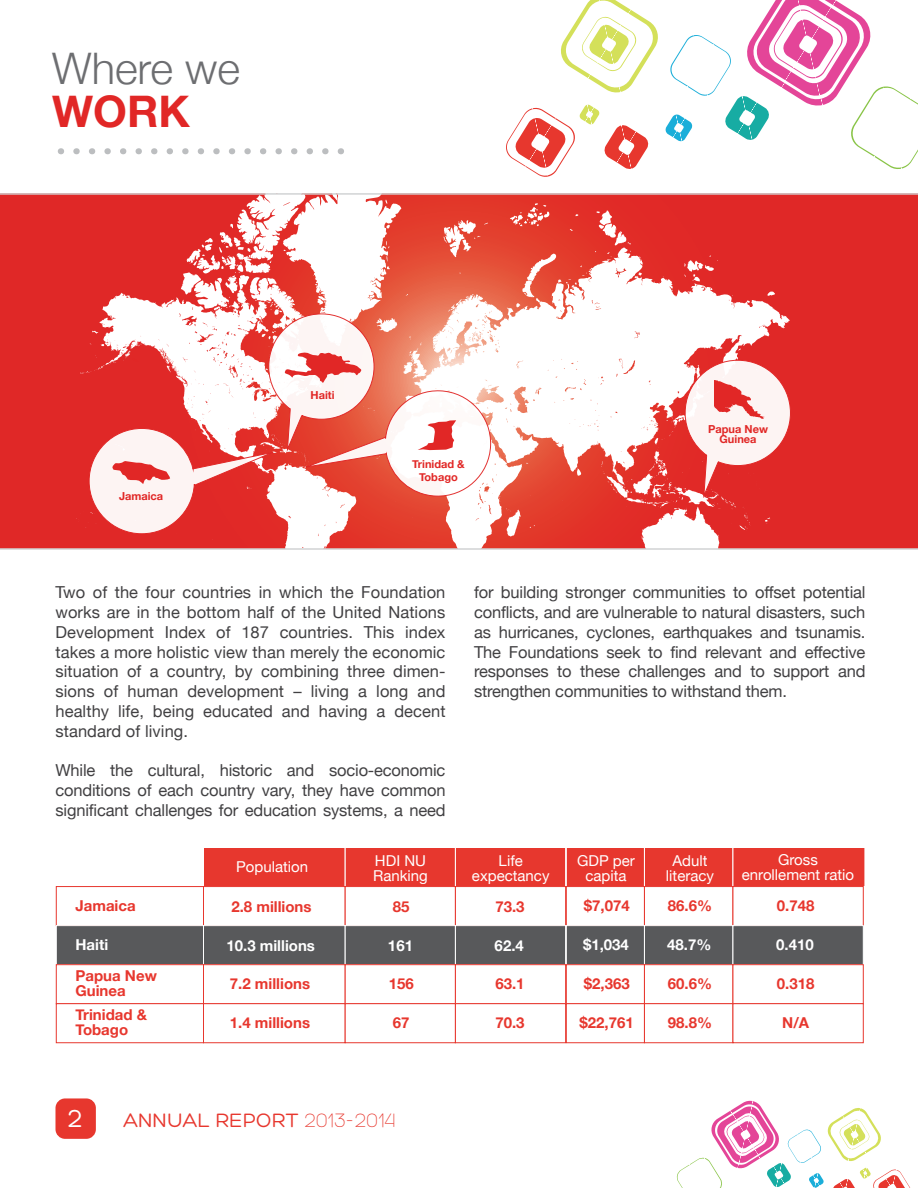
<style>
.page{position:relative;width:918px;height:1188px;background:#fff}
.page>*{position:absolute;margin:0;border:0;box-sizing:border-box;transform-origin:0 0}
.t1{font:72px "Hero";color:#bcbec0}
.t2{font:300 43.5px "Helvetica Neue";color:#6d6e71}
.t3{font:700 43.5px "Helvetica Neue";color:#e12726}
.t4{font:27px "Hero";color:#fff}
.t5{font:21px "Hero";color:#e7372e}
.t6{font:16.5px/19.8px "Helvetica Neue";letter-spacing:-.01em;color:#414042;text-align:justify}
.t7{font:700 15px/15px "Helvetica Neue";color:#e7372e}
.t8{font:15px/15px "Helvetica Neue";color:#fff;text-align:center}
.t9{font:700 15px "Helvetica Neue";color:#fff}
.t10{font:700 10.95px/10.5px "Helvetica Neue";color:#e12726;text-align:center}
.s1{font-weight:300}
</style>
<div class="page">
<div style="left:55px;top:1098px;width:41px;height:41px;background:#e7372e;border-radius:10px"></div>
<svg style="left:0;top:193px;width:918px;height:357px"></svg>
<div style="left:203px;top:847px;width:143px;height:40px;background:#e7372e;border:1px solid #fff"></div>
<div style="left:345px;top:847px;width:111px;height:40px;background:#e7372e;border:1px solid #fff"></div>
<div style="left:455px;top:847px;width:111px;height:40px;background:#e7372e;border:1px solid #fff"></div>
<div style="left:566px;top:847px;width:79px;height:40px;background:#e7372e;border:1px solid #fff"></div>
<div style="left:644px;top:847px;width:89px;height:40px;background:#e7372e;border:1px solid #fff"></div>
<div style="left:733px;top:847px;width:132px;height:40px;background:#e7372e;border:1px solid #fff"></div>
<div style="left:56px;top:886px;width:148px;height:40px;background:#fff;border:1px solid #e7372e"></div>
<div style="left:203px;top:886px;width:143px;height:40px;background:#fff;border:1px solid #e7372e"></div>
<div style="left:345px;top:886px;width:111px;height:40px;background:#fff;border:1px solid #e7372e"></div>
<div style="left:455px;top:886px;width:111px;height:40px;background:#fff;border:1px solid #e7372e"></div>
<div style="left:566px;top:886px;width:79px;height:40px;background:#fff;border:1px solid #e7372e"></div>
<div style="left:644px;top:886px;width:89px;height:40px;background:#fff;border:1px solid #e7372e"></div>
<div style="left:733px;top:886px;width:131px;height:40px;background:#fff;border:1px solid #e7372e"></div>
<div style="left:56px;top:925px;width:148px;height:40px;background:#58595b;border:1px solid #fff"></div>
<div style="left:203px;top:925px;width:143px;height:40px;background:#58595b;border:1px solid #fff"></div>
<div style="left:345px;top:925px;width:111px;height:40px;background:#58595b;border:1px solid #fff"></div>
<div style="left:455px;top:925px;width:111px;height:40px;background:#58595b;border:1px solid #fff"></div>
<div style="left:566px;top:925px;width:79px;height:40px;background:#58595b;border:1px solid #fff"></div>
<div style="left:644px;top:925px;width:89px;height:40px;background:#58595b;border:1px solid #fff"></div>
<div style="left:733px;top:925px;width:131px;height:40px;background:#58595b;border:1px solid #fff"></div>
<div style="left:56px;top:964px;width:148px;height:40px;background:#fff;border:1px solid #e7372e"></div>
<div style="left:203px;top:964px;width:143px;height:40px;background:#fff;border:1px solid #e7372e"></div>
<div style="left:345px;top:964px;width:111px;height:40px;background:#fff;border:1px solid #e7372e"></div>
<div style="left:455px;top:964px;width:111px;height:40px;background:#fff;border:1px solid #e7372e"></div>
<div style="left:566px;top:964px;width:79px;height:40px;background:#fff;border:1px solid #e7372e"></div>
<div style="left:644px;top:964px;width:89px;height:40px;background:#fff;border:1px solid #e7372e"></div>
<div style="left:733px;top:964px;width:131px;height:40px;background:#fff;border:1px solid #e7372e"></div>
<div style="left:56px;top:1003px;width:148px;height:40px;background:#fff;border:1px solid #e7372e"></div>
<div style="left:203px;top:1003px;width:143px;height:40px;background:#fff;border:1px solid #e7372e"></div>
<div style="left:345px;top:1003px;width:111px;height:40px;background:#fff;border:1px solid #e7372e"></div>
<div style="left:455px;top:1003px;width:111px;height:40px;background:#fff;border:1px solid #e7372e"></div>
<div style="left:566px;top:1003px;width:79px;height:40px;background:#fff;border:1px solid #e7372e"></div>
<div style="left:644px;top:1003px;width:89px;height:40px;background:#fff;border:1px solid #e7372e"></div>
<div style="left:733px;top:1003px;width:131px;height:40px;background:#fff;border:1px solid #e7372e"></div>
<svg style="left:506px;top:0;width:412px;height:177px"></svg>
<svg style="left:676px;top:1100px;width:235px;height:88px"></svg>
<svg style="left:685px;top:360px;width:106px;height:138px"></svg>
<svg style="left:89px;top:314px;width:402px;height:220px"></svg>
<h2 class="t2" style="left:52px;top:41px;width:189px">Where we</h2>
<h2 class="t3" style="left:52px;top:85px;width:139px">WORK</h2>
<h1 class="t1" style="left:57px;top:94px;width:292px">...................</h1>
<p class="t10" style="left:119px;top:491px;width:46px">Jamaica</p>
<p class="t10" style="left:311px;top:389px;width:26px">Haiti</p>
<p class="t10" style="left:412px;top:457px;width:54px;line-height:13.2px">Trinidad &amp;<br>Tobago</p>
<p class="t10" style="left:708px;top:423px;width:61px">Papua New<br>Guinea</p>
<p class="t6" style="left:56px;top:582px;width:392px">Two of the four countries in which the Foundation works are in the bottom half of the United Nations Development Index of 187 countries. This index takes a more holistic view than merely the economic situation of a country, by combining three dimen&shy;sions of human development – living a long and healthy life, being educated and having a decent standard of living.</p>
<p class="t6" style="left:56px;top:760px;width:392px">While the cultural, historic and socio-economic conditions of each country vary, they have common significant challenges for education systems, a need</p>
<p class="t6" style="left:474px;top:582px;width:393px">for building stronger communities to offset potential conflicts, and are vulnerable to natural disasters, such as hurricanes, cyclones, earthquakes and tsunamis.<br>The Foundations seek to find relevant and effective responses to these challenges and to support and strengthen communities to withstand them.</p>
<p class="t7" style="left:76px;top:897px;width:62px">Jamaica</p>
<p class="t9" style="left:76px;top:935px;width:34px">Haiti</p>
<p class="t7" style="left:76px;top:968px;width:83px">Papua New<br>Guinea</p>
<p class="t8" style="left:236px;top:859px;width:73px">Population</p>
<p class="t8" style="left:373px;top:852px;width:56px;text-align:left">HDI NU<br>Ranking</p>
<p class="t8" style="left:472px;top:853px;width:79px">Life expectancy</p>
<p class="t8" style="left:577px;top:852px;width:59px">GDP per capita</p>
<p class="t8" style="left:666px;top:852px;width:50px">Adult literacy</p>
<p class="t8" style="left:742px;top:852px;width:114px">Gross enrollement ratio</p>
<p class="t7" style="left:231px;top:899px;width:82px">2.8 millions</p>
<p class="t9" style="left:226px;top:936px;width:90px">10.3 millions</p>
<p class="t7" style="left:230px;top:976px;width:82px">7.2 millions</p>
<p class="t7" style="left:584px;top:898px;width:47px">$7,074</p>
<p class="t9" style="left:583px;top:936px;width:47px">$1,034</p>
<p class="t7" style="left:584px;top:975px;width:47px">$2,363</p>
<p class="t7" style="left:668px;top:898px;width:46px">86.6%</p>
<p class="t9" style="left:667px;top:936px;width:46px">48.7%</p>
<p class="t7" style="left:668px;top:975px;width:46px">60.6%</p>
<p class="t7" style="left:777px;top:898px;width:39px">0.748</p>
<p class="t9" style="left:776px;top:936px;width:39px">0.410</p>
<p class="t7" style="left:777px;top:975px;width:39px">0.318</p>
<p class="t7" style="left:393px;top:899px;width:18px">85</p>
<p class="t9" style="left:388px;top:936px;width:27px">161</p>
<p class="t7" style="left:389px;top:976px;width:27px">156</p>
<p class="t7" style="left:495px;top:899px;width:31px">73.3</p>
<p class="t9" style="left:495px;top:936px;width:31px">62.4</p>
<p class="t7" style="left:495px;top:976px;width:31px">63.1</p>
<p class="t7" style="left:76px;top:1007px;width:73px">Trinidad &amp;<br>Tobago</p>
<p class="t7" style="left:230px;top:1015px;width:82px">1.4 millions</p>
<p class="t7" style="left:393px;top:1015px;width:18px">67</p>
<p class="t7" style="left:495px;top:1015px;width:31px">70.3</p>
<p class="t7" style="left:580px;top:1014px;width:56px">$22,761</p>
<p class="t7" style="left:668px;top:1014px;width:46px">98.8%</p>
<p class="t7" style="left:782px;top:1014px;width:28px">N/A</p>
<h3 class="t4" style="left:67px;top:1104px;width:17px">2</h3>
<p class="t5" style="left:123px;top:1109px;width:273px">ANNUAL REPORT <span class="s1">2013-2014</span></p>
</div>
